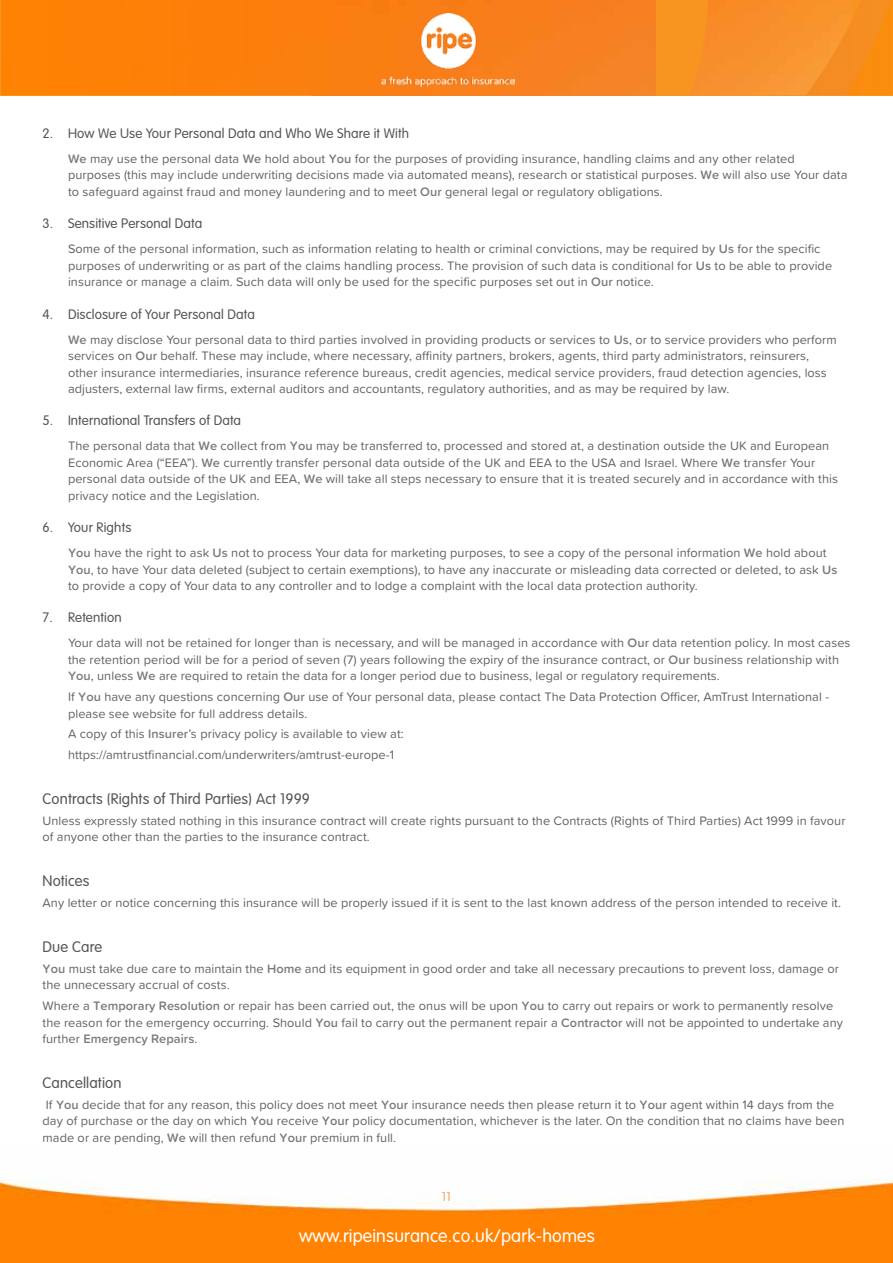
<style>
.page{position:relative;width:893px;height:1263px;background:#fff}
.page>*{position:absolute;margin:0;border:0;box-sizing:border-box;transform-origin:0 0}
.t1{font:300 18px "VAG Rounded Std";letter-spacing:.01em;color:#fff}
.t2{font:300 15px "VAG Rounded Std";letter-spacing:.01em;color:#55565a}
.t3{font:300 13.5px "VAG Rounded Std";letter-spacing:.01em;color:#55565a}
.t4{font:12.75px/16.5px "Proxima Soft";letter-spacing:.005em;color:#626164}
.t5{font:300 12.75px "VAG Rounded Std";color:#f9a45e}
.s1{font-weight:600;color:#7c797c}
</style>
<div class="page">
<img style="left:0;top:1179px;width:893px;height:84px">
<svg style="left:0;top:0;width:893px;height:95px;background:#f8901a"></svg>
<img style="left:690px;top:0;width:162px;height:95px">
<img style="left:1px;top:0;width:655px;height:95px">
<img style="left:382px;top:14px;width:133px;height:72px">
<p class="t3" style="left:43px;top:126px;width:368px">2. How We Use Your Personal Data and Who We Share it With</p>
<p class="t4" style="left:68px;top:150px;width:781px"><span class="s1">We</span> may use the personal data <span class="s1">We</span> hold about <span class="s1">You</span> for the purposes of providing insurance, handling claims and any other related purposes (this may include underwriting decisions made via automated means), research or statistical purposes. <span class="s1">We</span> will also use Your data to safeguard against fraud and money laundering and to meet <span class="s1">Our</span> general legal or regulatory obligations.</p>
<p class="t3" style="left:43px;top:216px;width:161px">3. Sensitive Personal Data</p>
<p class="t4" style="left:68px;top:240px;width:766px">Some of the personal information, such as information relating to health or criminal convictions, may be required by <span class="s1">Us</span> for the specific purposes of underwriting or as part of the claims handling process. The provision of such data is conditional for <span class="s1">Us</span> to be able to provide insurance or manage a claim. Such data will only be used for the specific purposes set out in <span class="s1">Our</span> notice.</p>
<p class="t3" style="left:43px;top:306px;width:214px">4. Disclosure of Your Personal Data</p>
<p class="t4" style="left:68px;top:330px;width:770px"><span class="s1">We</span> may disclose Your personal data to third parties involved in providing products or services to <span class="s1">Us</span>, or to service providers who perform services on <span class="s1">Our</span> behalf. These may include, where necessary, affinity partners, brokers, agents, third party administrators, reinsurers, other insurance intermediaries, insurance reference bureaus, credit agencies, medical service providers, fraud detection agencies, loss adjusters, external law firms, external auditors and accountants, regulatory authorities, and as may be required by law.</p>
<p class="t3" style="left:43px;top:413px;width:200px">5. International Transfers of Data</p>
<p class="t4" style="left:68px;top:437px;width:771px">The personal data that <span class="s1">We</span> collect from <span class="s1">You</span> may be transferred to, processed and stored at, a destination outside the UK and European Economic Area (“EEA”). <span class="s1">We</span> currently transfer personal data outside of the UK and EEA to the USA and Israel. Where <span class="s1">We</span> transfer Your personal data outside of the UK and EEA, <span class="s1">We</span> will take all steps necessary to ensure that it is treated securely and in accordance with this privacy notice and the Legislation.</p>
<p class="t3" style="left:43px;top:520px;width:90px">6. Your Rights</p>
<p class="t4" style="left:68px;top:544px;width:771px"><span class="s1">You</span> have the right to ask <span class="s1">Us</span> not to process Your data for marketing purposes, to see a copy of the personal information <span class="s1">We</span> hold about<br><span class="s1">You</span>, to have Your data deleted (subject to certain exemptions), to have any inaccurate or misleading data corrected or deleted, to ask <span class="s1">Us </span>to provide a copy of Your data to any controller and to lodge a complaint with the local data protection authority.</p>
<p class="t3" style="left:43px;top:610px;width:81px">7. Retention</p>
<p class="t4" style="left:68px;top:634px;width:784px">Your data will not be retained for longer than is necessary, and will be managed in accordance with <span class="s1">Our</span> data retention policy. In most cases the retention period will be for a period of seven (7) years following the expiry of the insurance contract, or <span class="s1">Our</span> business relationship with<br><span class="s1">You</span>, unless <span class="s1">We</span> are required to retain the data for a longer period due to business, legal or regulatory requirements.</p>
<p class="t4" style="left:68px;top:688px;width:763px">If <span class="s1">You</span> have any questions concerning <span class="s1">Our</span> use of Your personal data, please contact The Data Protection Officer, AmTrust International - please see website for full address details.</p>
<p class="t4" style="left:68px;top:723px;width:337px;line-height:20.7px">A copy of this <span class="s1">Insurer</span>’s privacy policy is available to view at: https://amtrustfinancial.com/underwriters/amtrust-europe-1</p>
<p class="t2" style="left:43px;top:790px;width:269px">Contracts (Rights of Third Parties) Act 1999</p>
<p class="t4" style="left:43px;top:812px;width:804px">Unless expressly stated nothing in this insurance contract will create rights pursuant to the Contracts (Rights of Third Parties) Act 1999 in favour of anyone other than the parties to the insurance contract.</p>
<p class="t2" style="left:43px;top:872px;width:49px">Notices</p>
<p class="t4" style="left:43px;top:894px;width:800px">Any letter or notice concerning this insurance will be properly issued if it is sent to the last known address of the person intended to receive it.</p>
<p class="t2" style="left:43px;top:938px;width:61px">Due Care</p>
<p class="t4" style="left:43px;top:960px;width:798px"><span class="s1">You</span> must take due care to maintain the <span class="s1">Home</span> and its equipment in good order and take all necessary precautions to prevent loss, damage or the unnecessary accrual of costs.</p>
<p class="t4" style="left:43px;top:997px;width:802px">Where a <span class="s1">Temporary Resolution</span> or repair has been carried out, the onus will be upon <span class="s1">You</span> to carry out repairs or work to permanently resolve the reason for the emergency occurring. Should <span class="s1">You</span> fail to carry out the permanent repair a <span class="s1">Contractor</span> will not be appointed to undertake any further <span class="s1">Emergency Repairs</span>.</p>
<p class="t2" style="left:43px;top:1074px;width:80px">Cancellation</p>
<p class="t4" style="left:43px;top:1096px;width:803px">If <span class="s1">You</span> decide that for any reason, this policy does not meet <span class="s1">Your</span> insurance needs then please return it to <span class="s1">Your</span> agent within 14 days from the day of purchase or the day on which <span class="s1">You</span> receive <span class="s1">Your</span> policy documentation, whichever is the later. On the condition that no claims have been made or are pending, <span class="s1">We</span> will then refund <span class="s1">Your</span> premium in full.</p>
<p class="t5" style="left:442px;top:1189px;width:11px">11</p>
<h1 class="t1" style="left:299px;top:1225px;width:297px">www.ripeinsurance.co.uk/park-homes</h1>
</div>
